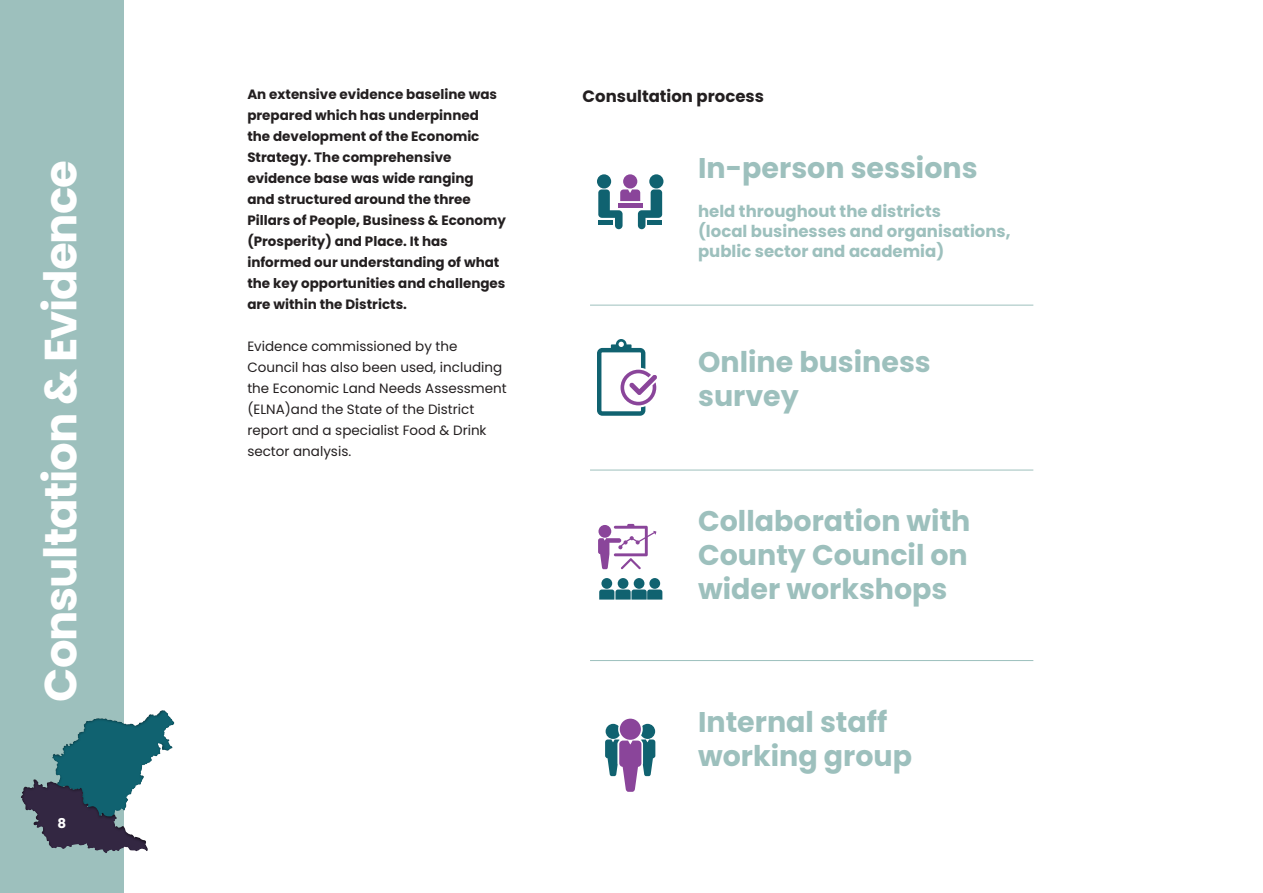
<style>
.page{position:relative;width:1263px;height:893px;background:#fff}
.page>*{position:absolute;margin:0;border:0;box-sizing:border-box;transform-origin:0 0}
.t1{font:700 45px "Poppins";letter-spacing:-.025em;color:#fff}
.t2{font:700 28.5px/34.2px "Poppins";color:#9dc0bd}
.t3{font:700 16.5px/19.8px "Poppins";color:#9dc0bd}
.t4{font:700 16.5px "Poppins";color:#231f20}
.t5{font:700 13.5px/21px "Poppins";color:#231f20}
.t6{font:13.5px/21px "Poppins";color:#231f20}
.t7{font:700 13.5px "Poppins";color:#fff}
</style>
<div class="page">
<div style="left:0;top:0;width:124px;height:893px;background:#9dc0bd"></div>
<svg style="left:52px;top:710px;width:122px;height:68px"></svg>
<div style="left:20px;top:778px;width:129px;height:75px;background:#231f20;opacity:.71"></div>
<div style="left:601px;top:578px;width:11px;height:11px;background:#106270;border-radius:50%"></div>
<div style="left:649px;top:578px;width:11px;height:11px;background:#106270;border-radius:50%"></div>
<div style="left:634px;top:578px;width:10px;height:11px;background:#106270;border-radius:50%"></div>
<div style="left:618px;top:578px;width:10px;height:11px;background:#106270;border-radius:50%"></div>
<svg style="left:599px;top:589px;width:63px;height:11px"></svg>
<svg style="left:598px;top:524px;width:58px;height:45px"></svg>
<div style="left:623px;top:174px;width:14px;height:15px;background:#8a459a;border-radius:50%"></div>
<div style="left:649px;top:174px;width:14px;height:15px;background:#106270;border-radius:50%"></div>
<div style="left:597px;top:174px;width:14px;height:15px;background:#106270;border-radius:50%"></div>
<svg style="left:598px;top:189px;width:64px;height:40px"></svg>
<div style="left:598px;top:220px;width:15px;height:5px;background:#106270"></div>
<div style="left:647px;top:220px;width:15px;height:5px;background:#106270"></div>
<svg style="left:597px;top:339px;width:60px;height:77px"></svg>
<div style="left:620px;top:719px;width:21px;height:21px;background:#8a459a;border-radius:50%"></div>
<svg style="left:605px;top:724px;width:50px;height:68px"></svg>
<hr style="left:590px;top:305px;width:443px;height:1px;background:#9dc0bd">
<hr style="left:590px;top:470px;width:443px;height:1px;background:#9dc0bd">
<hr style="left:590px;top:660px;width:443px;height:1px;background:#9dc0bd">
<p class="t1" style="left:35px;top:702px;width:542px;rotate:-90deg">Consultation &amp; Evidence</p>
<p class="t7" style="left:58px;top:815px;width:10px">8</p>
<p class="t5" style="left:247px;top:84px;width:260px">An extensive evidence baseline was prepared which has underpinned<br>the development of the Economic<br>Strategy. The comprehensive evidence base was wide ranging<br>and structured around the three<br>Pillars of People, Business &amp; Economy (Prosperity) and Place. It has informed our understanding of what the key opportunities and challenges are within the Districts.</p>
<p class="t6" style="left:247px;top:336px;width:261px">Evidence commissioned by the<br>Council has also been used, including the Economic Land Needs Assessment (ELNA)and the State of the District report and a specialist Food &amp; Drink sector analysis.</p>
<p class="t4" style="left:583px;top:87px;width:183px">Consultation process</p>
<p class="t2" style="left:698px;top:151px;width:281px">In-person sessions</p>
<p class="t3" style="left:698px;top:202px;width:244px">held throughout the districts</p>
<p class="t3" style="left:698px;top:221px;width:314px">(local businesses and organisations, public sector and academia)</p>
<p class="t2" style="left:698px;top:345px;width:234px">Online business survey</p>
<p class="t2" style="left:698px;top:504px;width:274px;text-align:justify">Collaboration with County Council on wider workshops</p>
<p class="t2" style="left:698px;top:705px;width:215px">Internal staff working group</p>
</div>
